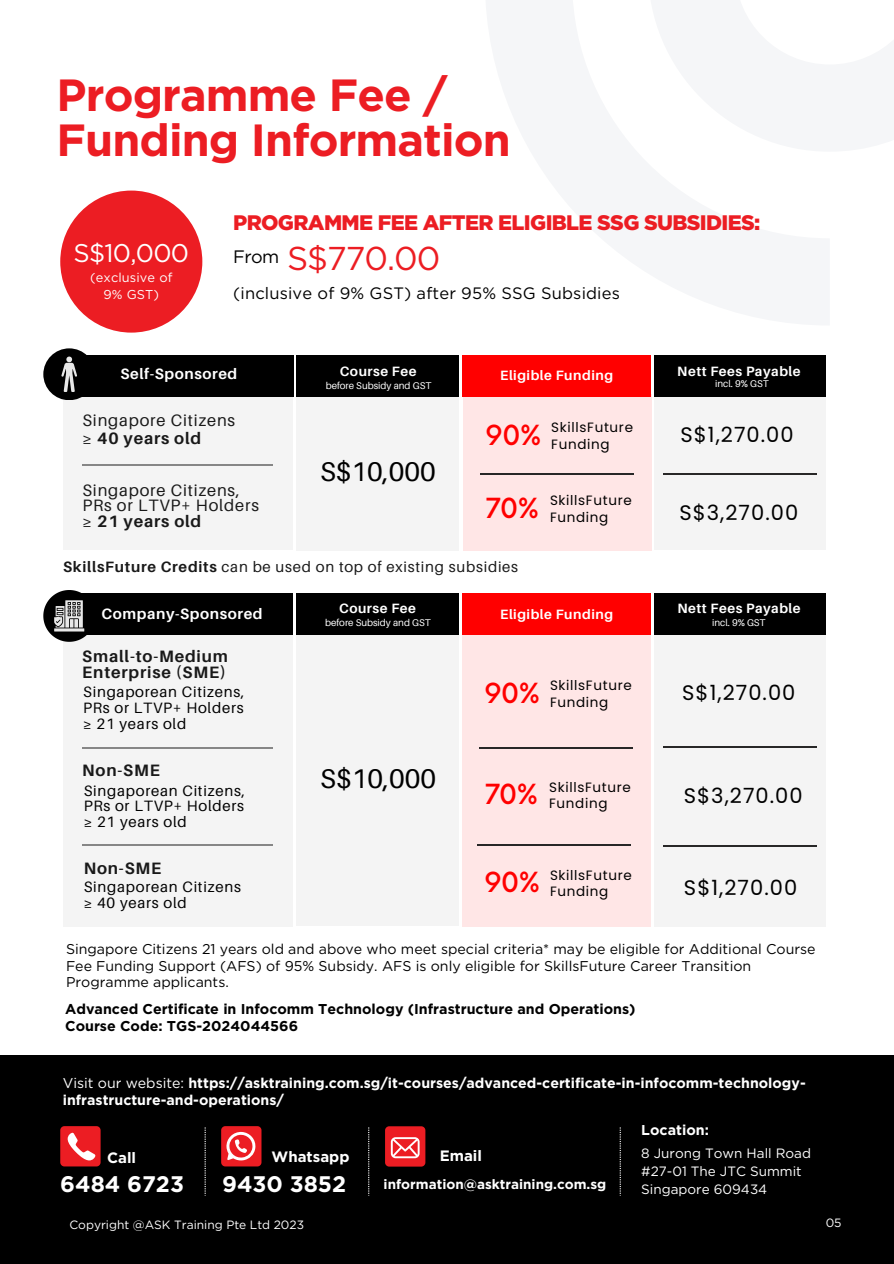
<style>
.page{position:relative;width:894px;height:1264px;background:#fff}
.page>*{position:absolute;margin:0;border:0;box-sizing:border-box;transform-origin:0 0}
.t1{font:700 45px/45px "Gotham";letter-spacing:-.02em;color:#ec1d23}
.t2{font:33px "Gotham";color:#ec1d23}
.t3{font:27px "Aileron";color:#000}
.t4{font:500 27px "Neue Einstellung";color:#f00}
.t5{font:25.5px "Gotham";color:#fff}
.t6{font:700 22.5px "Gotham";color:#fff}
.t7{font:21px "Poppins";letter-spacing:.05em;color:#000}
.t8{font:900 21px "Gotham";letter-spacing:-.03em;color:#ec1d23}
.t9{font:16.5px/15.8px "Aileron";letter-spacing:.05em;color:#191919}
.t10{font:700 16.5px/15.8px "Aileron";letter-spacing:.05em;color:#191919}
.t11{font:16.5px "Gotham";letter-spacing:.01em;color:#000}
.t12{font:15px/15.8px "Aileron";letter-spacing:.05em;color:#000;text-align:justify}
.t13{font:15px "Aileron";letter-spacing:.05em;color:#191919}
.t14{font:700 15px "Aileron";letter-spacing:.04em;color:#fff}
.t15{font:700 15px "Gotham";color:#fff}
.t16{font:700 14.25px/16.8px "Gotham";color:#000}
.t17{font:700 14.25px "Gotham";color:#fff}
.t18{font:14.1px/16.8px "Gotham";color:#000}
.t19{font:700 14.1px/16.8px "Gotham";color:#fff}
.t20{font:13.5px/16.8px "Poppins";letter-spacing:.05em;color:#000}
.t21{font:700 13.5px "Aileron";letter-spacing:.04em;color:#fff}
.t22{font:13.5px/18px "Gotham";color:#fff}
.t23{font:700 13.5px "Gotham";color:#fff}
.t24{font:12.75px/17.1px "Gotham";letter-spacing:.01em;color:#fff;text-align:center}
.t25{font:12px "Gotham";color:#fff}
.t26{font:9.75px "Aileron";color:#fff}
.s1{font-weight:700}
.s2{font-weight:400}
</style>
<div class="page">
<div style="left:63px;top:394px;width:230px;height:155px;background:#f4f4f4"></div>
<div style="left:463px;top:394px;width:188px;height:156px;background:#ffe6e6"></div>
<div style="left:296px;top:394px;width:162px;height:156px;background:#f4f4f4"></div>
<div style="left:654px;top:392px;width:171px;height:157px;background:#f4f4f4"></div>
<div style="left:60px;top:190px;width:142px;height:142px;background:#ec1d23;border-radius:50%"></div>
<div style="left:654px;top:355px;width:171px;height:41px;background:#000"></div>
<div style="left:63px;top:355px;width:230px;height:41px;background:#000"></div>
<div style="left:462px;top:355px;width:188px;height:41px;background:#f00"></div>
<div style="left:63px;top:631px;width:229px;height:295px;background:#f4f4f4"></div>
<div style="left:462px;top:628px;width:188px;height:299px;background:#ffe6e6"></div>
<div style="left:296px;top:632px;width:162px;height:294px;background:#f4f4f4"></div>
<div style="left:653px;top:627px;width:171px;height:299px;background:#f4f4f4"></div>
<div style="left:654px;top:593px;width:171px;height:42px;background:#000"></div>
<div style="left:63px;top:593px;width:230px;height:42px;background:#000"></div>
<div style="left:462px;top:593px;width:188px;height:42px;background:#f00"></div>
<div style="left:296px;top:355px;width:162px;height:41px;background:#000"></div>
<div style="left:296px;top:593px;width:162px;height:42px;background:#000"></div>
<div style="left:43px;top:348px;width:52px;height:52px;background:#000;border-radius:50%"></div>
<svg style="left:61px;top:356px;width:16px;height:36px"></svg>
<svg style="left:43px;top:590px;width:44px;height:51px"></svg>
<div style="left:0;top:1055px;width:893px;height:208px;background:#000"></div>
<svg style="left:60px;top:1126px;width:41px;height:40px;background:#e83e43"></svg>
<svg style="left:221px;top:1126px;width:40px;height:40px;background:#ec484d"></svg>
<svg style="left:385px;top:1126px;width:40px;height:40px;background:#eb4146"></svg>
<svg style="left:204px;top:1127px;width:2px;height:67px"></svg>
<svg style="left:368px;top:1127px;width:1px;height:67px"></svg>
<svg style="left:619px;top:1127px;width:1px;height:67px"></svg>
<hr style="left:82px;top:464px;width:191px;height:1px;background:#191919">
<hr style="left:480px;top:474px;width:153px;height:1px;background:#282727">
<hr style="left:663px;top:473px;width:153px;height:1px;background:#282727">
<hr style="left:82px;top:747px;width:191px;height:1px;background:#191919">
<hr style="left:479px;top:747px;width:153px;height:1px;background:#282727">
<hr style="left:663px;top:746px;width:153px;height:1px;background:#282727">
<hr style="left:82px;top:844px;width:191px;height:1px;background:#191919">
<hr style="left:477px;top:844px;width:153px;height:1px;background:#282727">
<hr style="left:662px;top:845px;width:153px;height:1px;background:#282727">
<h1 class="t1" style="left:57px;top:72px;width:455px">Programme Fee /<br>Funding Information</h1>
<h3 class="t5" style="left:73px;top:236px;width:117px">S$10,000</h3>
<p class="t24" style="left:90px;top:268px;width:84px">(exclusive of<br>9% GST)</p>
<h3 class="t8" style="left:233px;top:208px;width:528px">PROGRAMME FEE AFTER ELIGIBLE SSG SUBSIDIES:</h3>
<h2 class="t2" style="left:233px;top:237px;width:209px"><sup>From</sup> S$770.00</h2>
<p class="t11" style="left:233px;top:283px;width:388px">(inclusive of 9% GST) after 95% SSG Subsidies</p>
<p class="t14" style="left:120px;top:365px;width:118px">Self-Sponsored</p>
<p class="t21" style="left:677px;top:364px;width:125px">Nett Fees Payable</p>
<p class="t9" style="left:82px;top:411px;width:154px;line-height:18px">Singapore Citizens ≥ <span class="s1">40 years old</span></p>
<p class="t21" style="left:339px;top:364px;width:78px">Course Fee</p>
<p class="t21" style="left:500px;top:368px;width:114px">Eligible Funding</p>
<p class="t26" style="left:715px;top:378px;width:55px">incl. 9% GST</p>
<p class="t26" style="left:325px;top:380px;width:107px">before Subsidy and GST</p>
<h3 class="t4" style="left:485px;top:411px;width:57px">90%</h3>
<p class="t20" style="left:551px;top:419px;width:83px">SkillsFuture<br>Funding</p>
<h3 class="t7" style="left:680px;top:422px;width:115px">S$1,270.00</h3>
<h3 class="t3" style="left:320px;top:457px;width:117px">S$10,000</h3>
<p class="t9" style="left:82px;top:482px;width:178px">Singapore Citizens,<br>PRs or LTVP+ Holders ≥ <span class="s1">21 years old</span></p>
<p class="t13" style="left:63px;top:558px;width:456px"><span class="s1">SkillsFuture Credits</span> can be used on top of existing subsidies</p>
<h3 class="t4" style="left:485px;top:483px;width:55px">70%</h3>
<p class="t20" style="left:550px;top:492px;width:83px">SkillsFuture<br>Funding</p>
<h3 class="t7" style="left:679px;top:500px;width:120px">S$3,270.00</h3>
<p class="t14" style="left:101px;top:605px;width:162px">Company-Sponsored</p>
<p class="t21" style="left:500px;top:606px;width:114px">Eligible Funding</p>
<p class="t21" style="left:677px;top:601px;width:125px">Nett Fees Payable</p>
<p class="t26" style="left:712px;top:617px;width:55px">incl. 9% GST</p>
<p class="t21" style="left:339px;top:601px;width:78px">Course Fee</p>
<p class="t26" style="left:325px;top:617px;width:107px">before Subsidy and GST</p>
<p class="t10" style="left:82px;top:648px;width:147px">Small-to-Medium<br>Enterprise (SME)</p>
<p class="t12" style="left:83px;top:684px;width:163px">Singaporean Citizens, PRs or LTVP+ Holders ≥ 21 years old</p>
<p class="t10" style="left:82px;top:762px;width:79px">Non-SME</p>
<p class="t12" style="left:84px;top:782px;width:163px">Singaporean Citizens, PRs or LTVP+ Holders ≥ 21 years old</p>
<p class="t10" style="left:84px;top:860px;width:79px">Non-SME</p>
<p class="t12" style="left:84px;top:879px;width:159px">Singaporean Citizens ≥ 40 years old</p>
<h3 class="t3" style="left:320px;top:764px;width:117px">S$10,000</h3>
<h3 class="t4" style="left:484px;top:669px;width:57px">90%</h3>
<p class="t20" style="left:550px;top:677px;width:83px">SkillsFuture<br>Funding</p>
<h3 class="t7" style="left:682px;top:680px;width:115px">S$1,270.00</h3>
<h3 class="t4" style="left:484px;top:770px;width:55px">70%</h3>
<p class="t20" style="left:549px;top:778px;width:83px">SkillsFuture<br>Funding</p>
<h3 class="t4" style="left:484px;top:858px;width:57px">90%</h3>
<p class="t20" style="left:550px;top:866px;width:83px">SkillsFuture<br>Funding</p>
<h3 class="t7" style="left:683px;top:783px;width:120px">S$3,270.00</h3>
<h3 class="t7" style="left:683px;top:875px;width:115px">S$1,270.00</h3>
<p class="t18" style="left:66px;top:939px;width:751px">Singapore Citizens 21 years old and above who meet special criteria* may be eligible for Additional Course<br>Fee Funding Support (AFS) of 95% Subsidy. AFS is only eligible for SkillsFuture Career Transition<br>Programme applicants.</p>
<p class="t16" style="left:65px;top:1000px;width:571px">Advanced Certificate in Infocomm Technology (Infrastructure and Operations)<br>Course Code: TGS-2024044566</p>
<p class="t19" style="left:63px;top:1074px;width:744px"><span class="s2">Visit our website:</span> https://asktraining.com.sg/it-courses/advanced-certificate-in-infocomm-technology&shy;infrastructure-and-operations/</p>
<p class="t15" style="left:107px;top:1147px;width:31px">Call</p>
<h3 class="t6" style="left:60px;top:1168px;width:125px">6484 6723</h3>
<p class="t15" style="left:271px;top:1147px;width:79px">Whatsapp</p>
<h3 class="t6" style="left:222px;top:1168px;width:125px">9430 3852</h3>
<p class="t15" style="left:439px;top:1145px;width:44px">Email</p>
<p class="t23" style="left:383px;top:1174px;width:224px">information@asktraining.com.sg</p>
<p class="t17" style="left:641px;top:1120px;width:69px">Location:</p>
<p class="t22" style="left:641px;top:1144px;width:171px">8 Jurong Town Hall Road #27-01 The JTC Summit<br>Singapore 609434</p>
<p class="t25" style="left:69px;top:1216px;width:236px">Copyright @ASK Training Pte Ltd 2023</p>
<p class="t25" style="left:825px;top:1215px;width:17px">05</p>
</div>
